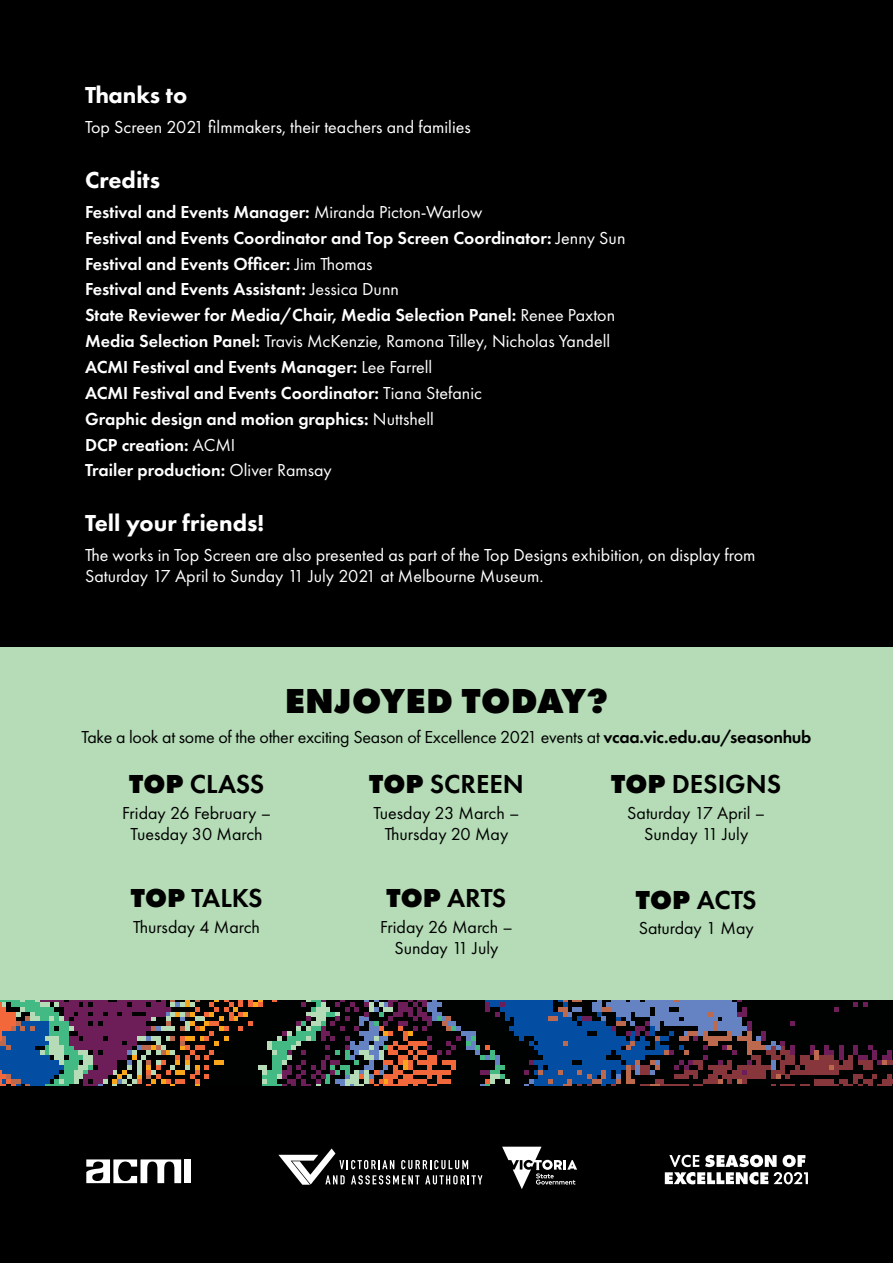
<style>
.page{position:relative;width:893px;height:1263px;background:#fff}
.page>*{position:absolute;margin:0;border:0;box-sizing:border-box;transform-origin:0 0}
.t1{font:800 36px "Futura PT";letter-spacing:.01em;color:#000}
.t2{font:600 27px "Futura PT";color:#000}
.t3{font:800 24px "Futura PT";color:#fff}
.t4{font:600 18px/25.8px "Futura PT";color:#fff}
.t5{font:18px/21.6px "Futura PT";color:#000;text-align:center}
.t6{font:18px/21.6px "Futura PT";color:#fff}
.s1{font-weight:400}
.s2{font-weight:600}
.s3{font-weight:800}
</style>
<div class="page">
<div style="left:0;top:0;width:893px;height:707px;background:#000"></div>
<div style="left:0;top:1086px;width:893px;height:177px;background:#000"></div>
<div style="left:0;top:647px;width:893px;height:353px;background:#b5dcb7"></div>
<svg style="left:502px;top:1147px;width:75px;height:42px"></svg>
<svg style="left:278px;top:1148px;width:204px;height:37px"></svg>
<svg style="left:665px;top:1155px;width:143px;height:29px"></svg>
<svg style="left:0;top:1000px;width:893px;height:86px;background:#383441"></svg>
<div style="left:185px;top:1159px;width:6px;height:24px;background:#fff"></div>
<svg style="left:86px;top:1159px;width:95px;height:24px"></svg>
<h3 class="t3" style="left:85px;top:80px;width:104px">Thanks to</h3>
<p class="t6" style="left:85px;top:117px;width:387px">Top Screen 2021 filmmakers, their teachers and families</p>
<h3 class="t3" style="left:85px;top:165px;width:77px">Credits</h3>
<p class="t4" style="left:85px;top:199px;width:542px">Festival and Events Manager: <span class="s1">Miranda Picton-Warlow<br></span>Festival and Events Coordinator and Top Screen Coordinator: <span class="s1">Jenny Sun </span>Festival and Events Officer: <span class="s1">Jim Thomas<br></span>Festival and Events Assistant: <span class="s1">Jessica Dunn<br></span>State Reviewer for Media/Chair, Media Selection Panel: <span class="s1">Renee Paxton </span>Media Selection Panel: <span class="s1">Travis McKenzie, Ramona Tilley, Nicholas Yandell </span>ACMI Festival and Events Manager: <span class="s1">Lee Farrell<br></span>ACMI Festival and Events Coordinator: <span class="s1">Tiana Stefanic<br></span>Graphic design and motion graphics: <span class="s1">Nuttshell<br></span>DCP creation: <span class="s1">ACMI<br></span>Trailer production: <span class="s1">Oliver Ramsay</span></p>
<h3 class="t3" style="left:85px;top:508px;width:181px">Tell your friends!</h3>
<p class="t6" style="left:85px;top:544px;width:672px">The works in Top Screen are also presented as part of the Top Designs exhibition, on display from<br>Saturday 17 April to Sunday 11 July 2021 at Melbourne Museum.</p>
<h1 class="t1" style="left:285px;top:678px;width:325px">ENJOYED TODAY?</h1>
<p class="t5" style="left:81px;top:726px;width:732px">Take a look at some of the other exciting Season of Excellence 2021 events at <span class="s2">vcaa.vic.edu.au/seasonhub</span></p>
<h2 class="t2" style="left:129px;top:767px;width:136px"><span class="s3">TOP</span> CLASS</h2>
<p class="t5" style="left:122px;top:802px;width:151px">Friday 26 February –<br>Tuesday 30 March</p>
<h2 class="t2" style="left:369px;top:767px;width:156px"><span class="s3">TOP</span> SCREEN</h2>
<p class="t5" style="left:373px;top:802px;width:147px">Tuesday 23 March –<br>Thursday 20 May</p>
<h2 class="t2" style="left:611px;top:767px;width:172px"><span class="s3">TOP</span> DESIGNS</h2>
<p class="t5" style="left:627px;top:802px;width:140px">Saturday 17 April –<br>Sunday 11 July</p>
<h2 class="t2" style="left:131px;top:881px;width:133px"><span class="s3">TOP</span> TALKS</h2>
<p class="t5" style="left:133px;top:916px;width:128px">Thursday 4 March</p>
<h2 class="t2" style="left:387px;top:881px;width:121px"><span class="s3">TOP</span> ARTS</h2>
<p class="t5" style="left:380px;top:916px;width:134px">Friday 26 March –<br>Sunday 11 July</p>
<h2 class="t2" style="left:636px;top:883px;width:122px"><span class="s3">TOP</span> ACTS</h2>
<p class="t5" style="left:639px;top:917px;width:117px">Saturday 1 May</p>
</div>
